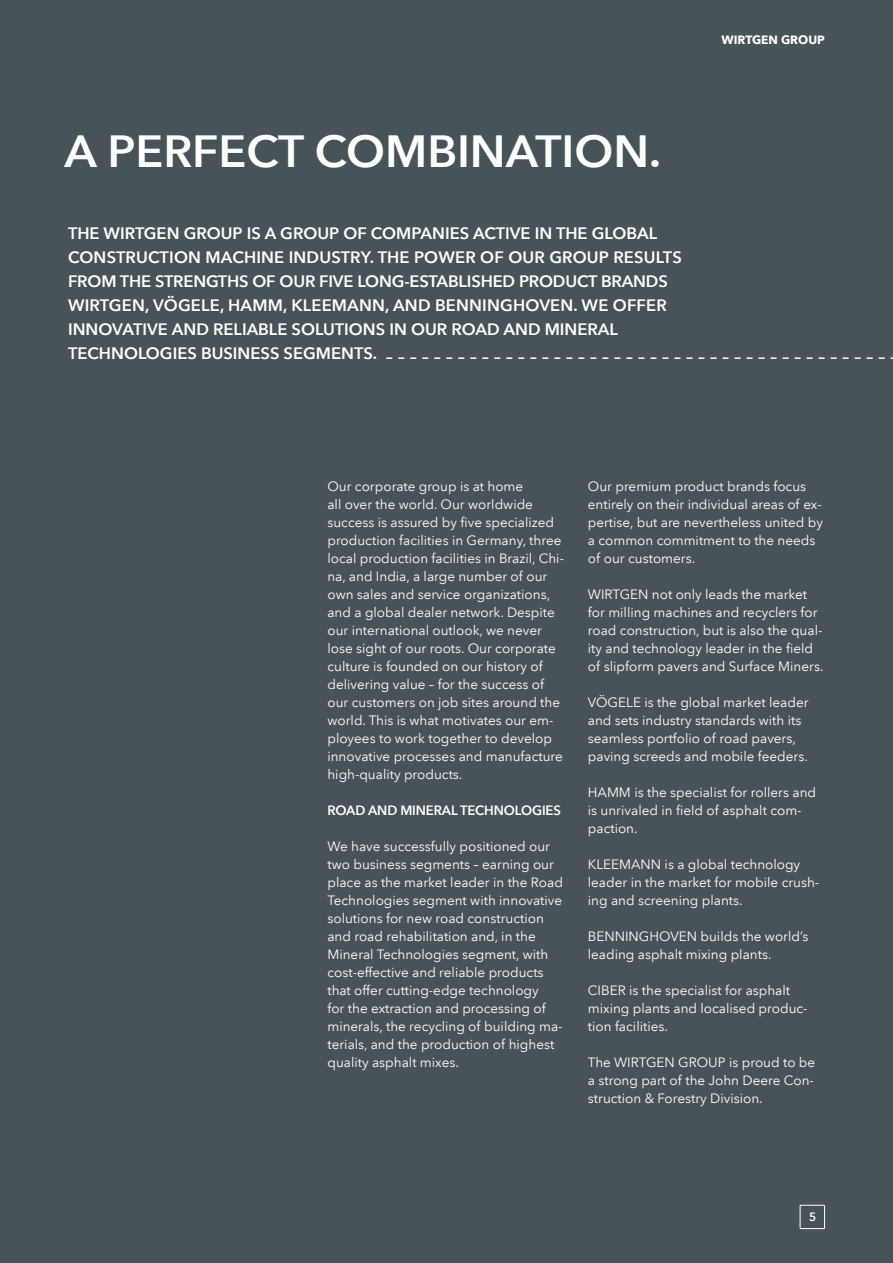
<style>
.page{position:relative;width:893px;height:1263px;background:#485358}
.page>*{position:absolute;margin:0;border:0;box-sizing:border-box;transform-origin:0 0}
.t1{font:600 45px "Avenir Next LT Pro";color:#fff}
.t2{font:600 16.5px/24px "Avenir Next LT Pro";color:#fff}
.t3{font:13.5px/18px "Avenir Next LT Pro";color:#fff}
.t4{font:600 13.5px "Avenir Next LT Pro";letter-spacing:-.01em;color:#fff}
.t5{font:700 12px "Avenir Next LT Pro";color:#fff}
.t6{font:600 12px "Avenir Next LT Pro";color:#fff}
</style>
<div class="page">
<div style="left:800px;top:1205px;width:25px;height:24px;border:1px solid #fff"></div>
<svg style="left:386px;top:357px;width:507px;height:2px"></svg>
<h1 class="t1" style="left:64px;top:124px;width:598px">A PERFECT COMBINATION.</h1>
<p class="t2" style="left:68px;top:221px;width:615px">THE WIRTGEN GROUP IS A GROUP OF COMPANIES ACTIVE IN THE GLOBAL CONSTRUCTION MACHINE INDUSTRY. THE POWER OF OUR GROUP RESULTS FROM THE STRENGTHS OF OUR FIVE LONG-ESTABLISHED PRODUCT BRANDS WIRTGEN, VÖGELE, HAMM, KLEEMANN, AND BENNINGHOVEN. WE OFFER INNOVATIVE AND RELIABLE SOLUTIONS IN OUR ROAD AND MINERAL TECHNOLOGIES BUSINESS SEGMENTS.</p>
<p class="t5" style="left:721px;top:33px;width:105px">WIRTGEN GROUP</p>
<p class="t3" style="left:327px;top:477px;width:238px">Our corporate group is at home<br>all over the world. Our worldwide success is assured by five specialized production facilities in Germany, three local production facilities in Brazil, Chi&shy;na, and India, a large number of our own sales and service organizations, and a global dealer network. Despite our international outlook, we never lose sight of our roots. Our corporate culture is founded on our history of delivering value – for the success of our customers on job sites around the world. This is what motivates our em&shy;ployees to work together to develop innovative processes and manufacture high-quality products.</p>
<p class="t4" style="left:327px;top:802px;width:235px">ROAD AND MINERAL TECHNOLOGIES</p>
<p class="t3" style="left:327px;top:837px;width:237px">We have successfully positioned our two business segments – earning our place as the market leader in the Road Technologies segment with innovative solutions for new road construction and road rehabilitation and, in the Mineral Technologies segment, with cost-effective and reliable products that offer cutting-edge technology<br>for the extraction and processing of minerals, the recycling of building ma&shy;terials, and the production of highest quality asphalt mixes.</p>
<p class="t3" style="left:588px;top:477px;width:237px">Our premium product brands focus entirely on their individual areas of ex&shy;pertise, but are nevertheless united by a common commitment to the needs of our customers.</p>
<p class="t3" style="left:588px;top:585px;width:237px">WIRTGEN not only leads the market for milling machines and recyclers for road construction, but is also the qual&shy;ity and technology leader in the field of slipform pavers and Surface Miners.</p>
<p class="t3" style="left:588px;top:693px;width:222px">VÖGELE is the global market leader and sets industry standards with its seamless portfolio of road pavers, paving screeds and mobile feeders.</p>
<p class="t3" style="left:588px;top:783px;width:230px">HAMM is the specialist for rollers and is unrivaled in field of asphalt com&shy;paction.</p>
<p class="t3" style="left:588px;top:855px;width:233px">KLEEMANN is a global technology leader in the market for mobile crush&shy;ing and screening plants.</p>
<p class="t3" style="left:588px;top:927px;width:222px">BENNINGHOVEN builds the world’s leading asphalt mixing plants.</p>
<p class="t3" style="left:588px;top:981px;width:221px">CIBER is the specialist for asphalt mixing plants and localised produc&shy;tion facilities.</p>
<p class="t3" style="left:588px;top:1053px;width:229px;text-align:justify">The WIRTGEN GROUP is proud to be a strong part of the John Deere Con&shy;struction &amp; Forestry Division.</p>
<p class="t6" style="left:809px;top:1210px;width:9px">5</p>
</div>
